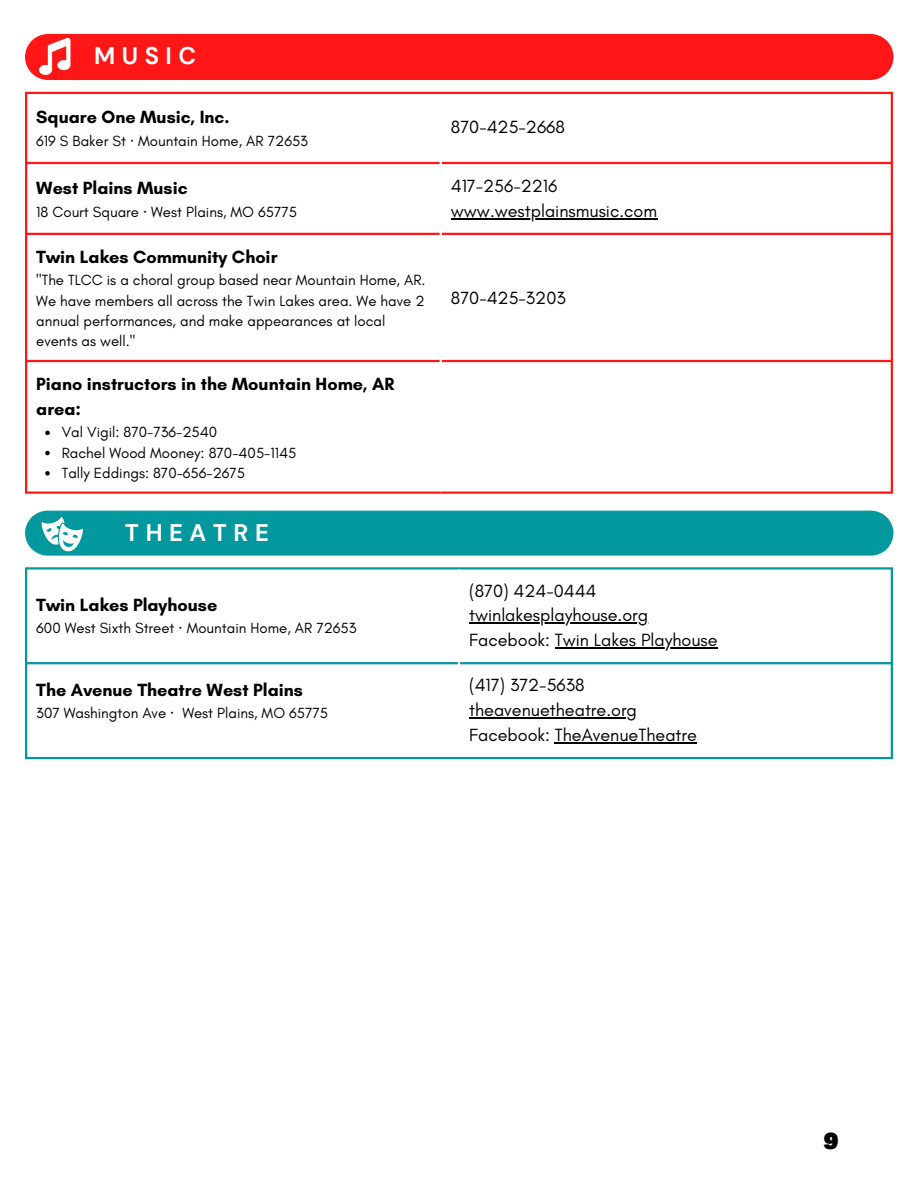
<style>
.page{position:relative;width:918px;height:1188px;background:#fff}
.page>*{position:absolute;margin:0;border:0;box-sizing:border-box;transform-origin:0 0}
.t1{font:700 24px "DM Sans";letter-spacing:.27em;color:#fff}
.t2{font:900 condensed 22.5px "Agrandir";color:#000}
.t3{font:18px/24.8px "Glacial Indifference";color:#000}
.t4{font:700 18px/24.8px "Glacial Indifference";color:#000}
.t5{font:15px/20.2px "Glacial Indifference";color:#000}
.s1{font-family:"Noto Sans"}
</style>
<div class="page">
<hr style="left:451px;top:218px;width:206px;height:1px;background:#000">
<svg style="left:45px;top:431px;width:5px;height:4px"></svg>
<svg style="left:45px;top:451px;width:5px;height:4px"></svg>
<svg style="left:45px;top:471px;width:5px;height:5px"></svg>
<hr style="left:25px;top:94px;width:2px;height:397px;background:#ff1616">
<hr style="left:891px;top:94px;width:2px;height:397px;background:#ff1616">
<hr style="left:25px;top:92px;width:868px;height:2px;background:#ff1616">
<hr style="left:25px;top:162px;width:868px;height:2px;background:#ff1616">
<hr style="left:25px;top:233px;width:868px;height:2px;background:#ff1616">
<hr style="left:25px;top:360px;width:868px;height:2px;background:#ff1616">
<hr style="left:25px;top:491px;width:868px;height:3px;background:#ff1616">
<hr style="left:440px;top:94px;width:2px;height:397px;background:#fff">
<div style="left:25px;top:34px;width:869px;height:46px;background:#ff1616"></div>
<div style="left:25px;top:511px;width:868px;height:45px;background:#03989e"></div>
<hr style="left:469px;top:622px;width:179px;height:2px;background:#000">
<hr style="left:555px;top:647px;width:163px;height:1px;background:#000">
<hr style="left:469px;top:717px;width:168px;height:1px;background:#000">
<hr style="left:555px;top:742px;width:142px;height:1px;background:#000">
<hr style="left:25px;top:570px;width:2px;height:187px;background:#03989e">
<hr style="left:891px;top:570px;width:2px;height:187px;background:#03989e">
<hr style="left:25px;top:567px;width:868px;height:3px;background:#03989e">
<hr style="left:25px;top:662px;width:868px;height:2px;background:#03989e">
<hr style="left:25px;top:757px;width:868px;height:2px;background:#03989e">
<hr style="left:458px;top:570px;width:2px;height:187px;background:#fff">
<h1 class="t1" style="left:94px;top:40px;width:103px">MUSIC</h1>
<p class="t4" style="left:36px;top:104px;width:195px">Square One Music, Inc.</p>
<p class="t5" style="left:36px;top:130px;width:273px">619 S Baker St <span class="s1">·</span> Mountain Home, AR 72653</p>
<p class="t4" style="left:36px;top:176px;width:153px">West Plains Music</p>
<p class="t5" style="left:36px;top:201px;width:262px">18 Court Square <span class="s1">·</span> West Plains, MO 65775</p>
<p class="t4" style="left:36px;top:244px;width:243px">Twin Lakes Community Choir</p>
<p class="t5" style="left:36px;top:270px;width:391px">"The TLCC is a choral group based near Mountain Home, AR.<br>We have members all across the Twin Lakes area. We have 2 annual performances, and make appearances at local events as well."</p>
<p class="t4" style="left:36px;top:371px;width:360px">Piano instructors in the Mountain Home, AR area:</p>
<p class="t5" style="left:62px;top:422px;width:236px">Val Vigil: 870-736-2540<br>Rachel Wood Mooney: 870-405-1145<br>Tally Eddings: 870-656-2675</p>
<h1 class="t1" style="left:125px;top:517px;width:145px">THEATRE</h1>
<p class="t4" style="left:36px;top:592px;width:183px">Twin Lakes Playhouse</p>
<p class="t5" style="left:36px;top:618px;width:322px">600 West Sixth Street <span class="s1">·</span> Mountain Home, AR 72653</p>
<p class="t4" style="left:36px;top:677px;width:268px">The Avenue Theatre West Plains</p>
<p class="t5" style="left:36px;top:703px;width:293px">307 Washington Ave <span class="s1">·</span> West Plains, MO 65775</p>
<p class="t3" style="left:451px;top:115px;width:116px">870-425-2668</p>
<p class="t3" style="left:451px;top:174px;width:208px">417-256-2216 www.westplainsmusic.com</p>
<p class="t3" style="left:451px;top:285px;width:116px">870-425-3203</p>
<p class="t3" style="left:469px;top:578px;width:250px">(870) 424-0444 twinlakesplayhouse.org<br>Facebook: Twin Lakes Playhouse</p>
<p class="t3" style="left:469px;top:673px;width:229px">(417) 372-5638 theavenuetheatre.org<br>Facebook: TheAvenueTheatre</p>
<h2 class="t2" style="left:824px;top:1132px;width:17px">9</h2>
</div>
